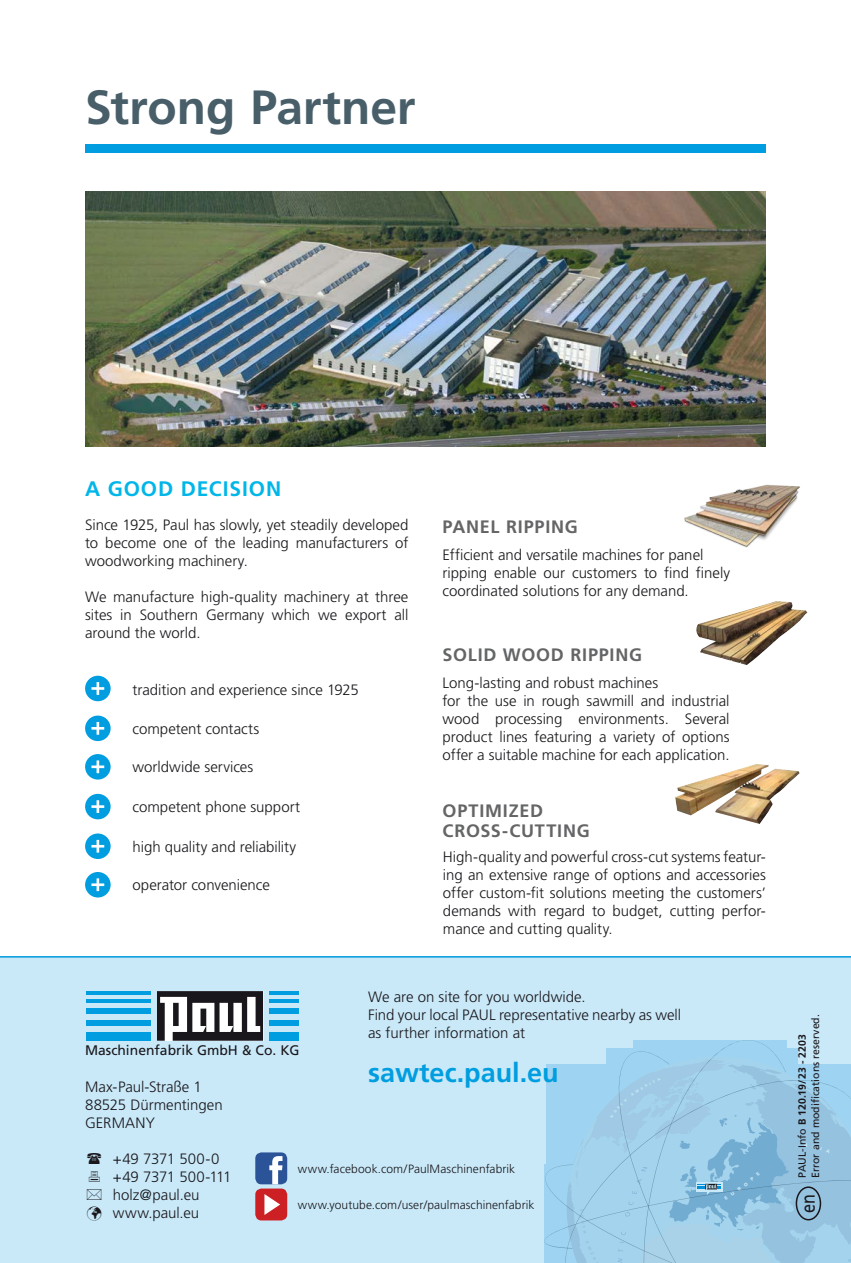
<style>
.page{position:relative;width:851px;height:1263px;background:#fff}
.page>*{position:absolute;margin:0;border:0;box-sizing:border-box;transform-origin:0 0}
.t1{font:700 48px "Frutiger";letter-spacing:-.005em;color:#485e69}
.t2{font:700 27px "Frutiger";color:#009ee0}
.t3{font:700 21px "Frutiger";letter-spacing:.04em;color:#00b6e8}
.t4{font:19.5px "Frutiger";color:#1a171c;scale:.83 1}
.t5{font:700 18px/19.5px "Frutiger";letter-spacing:.04em;color:#646567}
.t6{font:300 15px/18px "Frutiger";color:#1a171c}
.t7{font:13.95px "Frutiger";color:#1a171c}
.t8{font:300 12px "Frutiger";letter-spacing:.005em;color:#1a171c}
.t9{font:10.5px "Frutiger";color:#1a171c}
.t10{font:700 10.5px "Frutiger";letter-spacing:.02em;color:#1a171c}
.s1{font-weight:400}
</style>
<div class="page">
<div style="left:0;top:957px;width:850px;height:306px;background:#c9e9f8"></div>
<img style="left:684px;top:484px;width:116px;height:64px">
<img style="left:85px;top:191px;width:680px;height:255px">
<img style="left:696px;top:601px;width:111px;height:64px">
<img style="left:675px;top:764px;width:124px;height:60px">
<div style="left:255px;top:1152px;width:32px;height:32px;background:#2b5498;border-radius:6px"></div>
<svg style="left:269px;top:1156px;width:13px;height:28px"></svg>
<div style="left:255px;top:1188px;width:32px;height:32px;background:#cc2025;border-radius:6px"></div>
<svg style="left:264px;top:1194px;width:16px;height:21px"></svg>
<div style="left:86px;top:1032px;width:64px;height:9px;background:#009ee0"></div>
<svg style="left:157px;top:991px;width:106px;height:50px"></svg>
<div style="left:270px;top:1032px;width:29px;height:9px;background:#009ee0"></div>
<div style="left:86px;top:1020px;width:64px;height:6px;background:#009ee0"></div>
<div style="left:270px;top:1020px;width:29px;height:6px;background:#009ee0"></div>
<div style="left:86px;top:1008px;width:64px;height:6px;background:#009ee0"></div>
<div style="left:270px;top:1008px;width:29px;height:6px;background:#009ee0"></div>
<hr style="left:86px;top:1000px;width:64px;height:3px;background:#009ee0">
<hr style="left:270px;top:1000px;width:29px;height:3px;background:#009ee0">
<hr style="left:86px;top:991px;width:64px;height:3px;background:#009ee0">
<hr style="left:270px;top:991px;width:29px;height:3px;background:#009ee0">
<hr style="left:0;top:956px;width:850px;height:1px;background:#009ee0">
<div style="left:85px;top:145px;width:680px;height:8px;background:#009ee0"></div>
<div style="left:85px;top:676px;width:26px;height:25px;background:#009ee0;border-radius:50%"></div>
<svg style="left:91px;top:682px;width:13px;height:13px"></svg>
<div style="left:85px;top:715px;width:26px;height:26px;background:#009ee0;border-radius:50%"></div>
<svg style="left:91px;top:722px;width:13px;height:13px"></svg>
<div style="left:85px;top:754px;width:26px;height:25px;background:#009ee0;border-radius:50%"></div>
<svg style="left:91px;top:760px;width:13px;height:13px"></svg>
<div style="left:85px;top:833px;width:26px;height:26px;background:#009ee0;border-radius:50%"></div>
<svg style="left:91px;top:840px;width:13px;height:13px"></svg>
<div style="left:85px;top:794px;width:26px;height:25px;background:#009ee0;border-radius:50%"></div>
<svg style="left:91px;top:800px;width:13px;height:13px"></svg>
<div style="left:85px;top:872px;width:26px;height:25px;background:#009ee0;border-radius:50%"></div>
<svg style="left:91px;top:878px;width:13px;height:13px"></svg>
<svg style="left:544px;top:1040px;width:306px;height:223px"></svg>
<h1 class="t1" style="left:85px;top:79px;width:332px">Strong Partner</h1>
<h3 class="t3" style="left:85px;top:477px;width:198px">A GOOD DECISION</h3>
<p class="t6" style="left:85px;top:516px;width:325px;text-align:justify">Since 1925, Paul has slowly, yet steadily developed to become one of the leading manufacturers of woodworking machinery.</p>
<p class="t6" style="left:85px;top:588px;width:325px;text-align:justify">We manufacture high-quality machinery at three sites in Southern Germany which we export all around the world.</p>
<p class="t6" style="left:132px;top:681px;width:228px">tradition and experience since 1925</p>
<p class="t6" style="left:132px;top:720px;width:128px">competent contacts</p>
<p class="t6" style="left:132px;top:758px;width:122px">worldwide services</p>
<p class="t6" style="left:132px;top:798px;width:169px">competent phone support</p>
<p class="t6" style="left:132px;top:838px;width:165px">high quality and reliability</p>
<p class="t6" style="left:132px;top:876px;width:139px">operator convenience</p>
<p class="t5" style="left:442px;top:517px;width:137px">PANEL RIPPING</p>
<p class="t6" style="left:442px;top:546px;width:289px">Efficient and versatile machines for panel ripping enable our customers to find finely coordinated solutions for any demand.</p>
<p class="t5" style="left:442px;top:645px;width:201px">SOLID WOOD RIPPING</p>
<p class="t6" style="left:442px;top:674px;width:288px">Long-lasting and robust machines<br>for the use in rough sawmill and industrial wood processing environments. Several product lines featuring a variety of options offer a suitable machine for each application.</p>
<p class="t5" style="left:442px;top:801px;width:149px">OPTIMIZED<br>CROSS-CUTTING</p>
<p class="t6" style="left:443px;top:848px;width:324px;text-align:justify">High-quality and powerful cross-cut systems featur&shy;ing an extensive range of options and accessories offer custom-fit solutions meeting the customers’ demands with regard to budget, cutting perfor&shy;mance and cutting quality.</p>
<p class="t7" style="left:85px;top:1042px;width:216px">Maschinenfabrik GmbH &amp; Co. KG</p>
<p class="t6" style="left:85px;top:1078px;width:139px">Max-Paul-Straße 1<br>88525 Dürmentingen<br>GERMANY</p>
<p class="t6" style="left:368px;top:988px;width:314px">We are on site for you worldwide.<br>Find your local PAUL representative nearby as well as further information at</p>
<h2 class="t2" style="left:368px;top:1057px;width:192px">sawtec.paul.eu</h2>
<p class="t6" style="left:113px;top:1150px;width:120px">+49 7371 500-0 +49 7371 500-111 holz@paul.eu</p>
<p class="t6" style="left:87px;top:1204px;width:114px">✓ www.paul.eu</p>
<p class="t8" style="left:298px;top:1162px;width:219px">www.facebook.com/PaulMaschinenfabrik</p>
<p class="t8" style="left:298px;top:1198px;width:238px">www.youtube.com/user/paulmaschinenfabrik</p>
<p class="t9" style="left:809px;top:1178px;width:165px;rotate:-90deg">Error and modifications reserved.</p>
<p class="t10" style="left:795px;top:1178px;width:145px;rotate:-90deg"><span class="s1">PAUL-Info</span> B 120.19/23 - 2203</p>
<h3 class="t4" style="left:796px;top:1213px;width:24px;rotate:-90deg">en</h3>
</div>
